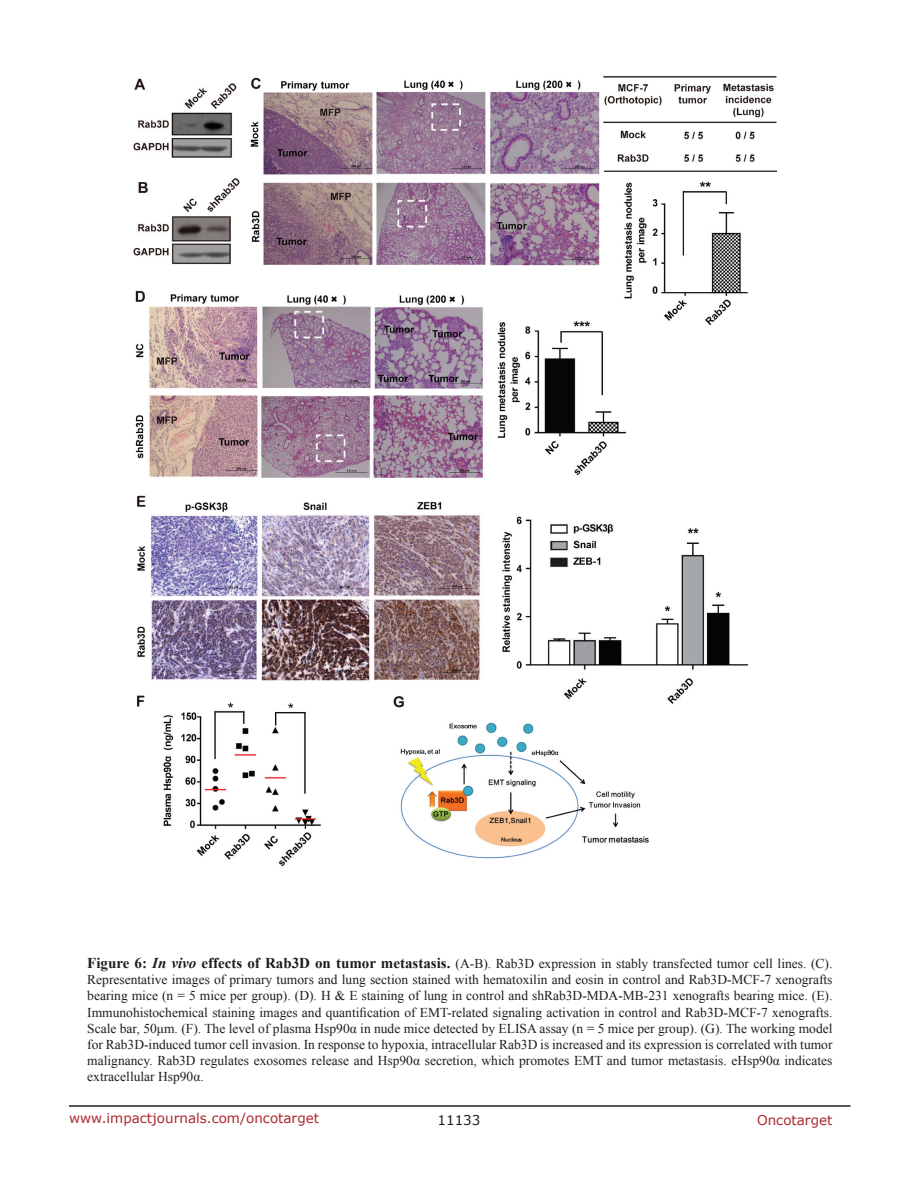
<style>
.page{position:relative;width:918px;height:1188px;background:#fff}
.page>*{position:absolute;margin:0;border:0;box-sizing:border-box;transform-origin:0 0}
.t1{font:13.5px/16.2px "Times New Roman";color:#201d20;text-align:justify}
.t2{font:13.5px "Verdana";color:#ac2830}
.t3{font:13.5px "Verdana";color:#201d20}
.s1{font-weight:700;font-size:15px}
.s2{font-weight:700;font-style:italic;font-size:15px}
</style>
<div class="page">
<hr style="left:69px;top:1105px;width:781px;height:2px;background:#231f20">
<img style="left:133px;top:76px;width:643px;height:790px">
<p class="t1" style="left:87px;top:955px;width:747px"><span class="s1">Figure 6:</span> <span class="s2">In vivo</span> <span class="s1">effects of Rab3D on tumor metastasis.</span> (A-B). Rab3D expression in stably transfected tumor cell lines. (C).<br>Representative images of primary tumors and lung section stained with hematoxilin and eosin in control and Rab3D-MCF-7 xenografts bearing mice (n = 5 mice per group). (D). H &amp; E staining of lung in control and shRab3D-MDA-MB-231 xenografts bearing mice. (E).<br>Immunohistochemical staining images and quantification of EMT-related signaling activation in control and Rab3D-MCF-7 xenografts.<br>Scale bar, 50μm. (F). The level of plasma Hsp90α in nude mice detected by ELISA assay (n = 5 mice per group). (G). The working model for Rab3D-induced tumor cell invasion. In response to hypoxia, intracellular Rab3D is increased and its expression is correlated with tumor malignancy. Rab3D regulates exosomes release and Hsp90α secretion, which promotes EMT and tumor metastasis. eHsp90α indicates extracellular Hsp90α.</p>
<p class="t2" style="left:69px;top:1109px;width:252px">www.impactjournals.com/oncotarget</p>
<p class="t3" style="left:438px;top:1111px;width:44px">11133</p>
<p class="t2" style="left:757px;top:1111px;width:77px">Oncotarget</p>
</div>
